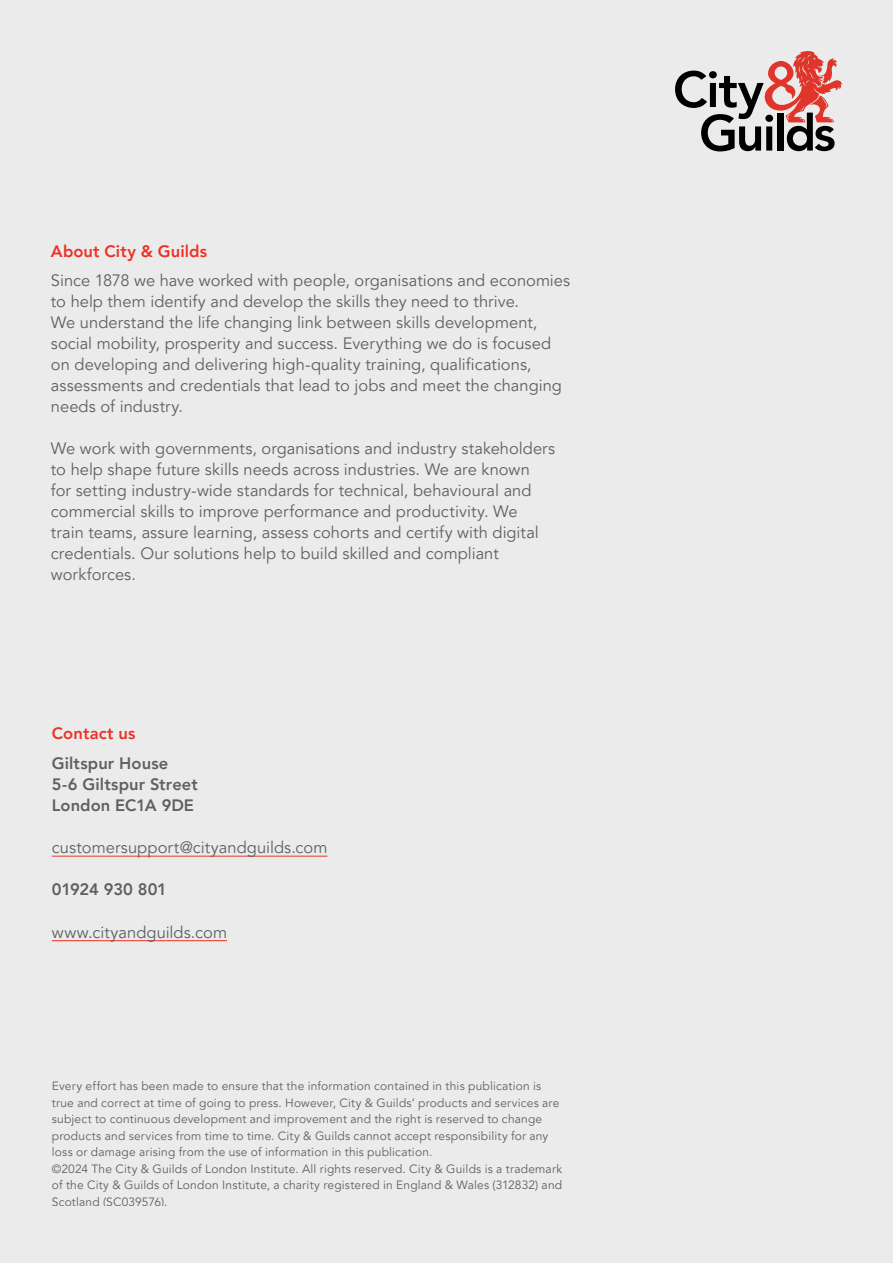
<style>
.page{position:relative;width:893px;height:1263px;background:#ebebec}
.page>*{position:absolute;margin:0;border:0;box-sizing:border-box;transform-origin:0 0}
.t1{font:16.5px/21px "Avenir LT Pro";color:#5d6162}
.t2{font:800 16.5px/21px "Avenir LT Pro";letter-spacing:.005em;color:#5d6162}
.t3{font:800 16.5px "Avenir LT Pro";letter-spacing:.005em;color:#ee3124}
.t4{font:800 16.5px "Avenir LT Pro";letter-spacing:-.015em;color:#5d6162}
.t5{font:12px/16.5px "Avenir LT Pro";letter-spacing:.015em;color:#5d6162}
</style>
<div class="page">
<hr style="left:52px;top:856px;width:275px;height:1px;background:#ee3124">
<hr style="left:52px;top:940px;width:175px;height:1px;background:#ee3124">
<svg style="left:675px;top:51px;width:167px;height:100px"></svg>
<p class="t3" style="left:51px;top:241px;width:158px">About City &amp; Guilds</p>
<p class="t1" style="left:51px;top:270px;width:521px">Since 1878 we have worked with people, organisations and economies to help them identify and develop the skills they need to thrive.<br>We understand the life changing link between skills development, social mobility, prosperity and success. Everything we do is focused on developing and delivering high-quality training, qualifications, assessments and credentials that lead to jobs and meet the changing needs of industry.</p>
<p class="t1" style="left:51px;top:438px;width:506px">We work with governments, organisations and industry stakeholders to help shape future skills needs across industries. We are known<br>for setting industry-wide standards for technical, behavioural and commercial skills to improve performance and productivity. We<br>train teams, assure learning, assess cohorts and certify with digital credentials. Our solutions help to build skilled and compliant workforces.</p>
<p class="t3" style="left:52px;top:724px;width:85px">Contact us</p>
<p class="t2" style="left:52px;top:753px;width:148px">Giltspur House<br>5-6 Giltspur Street<br>London EC1A 9DE</p>
<p class="t1" style="left:52px;top:837px;width:277px">customersupport@cityandguilds.com</p>
<p class="t4" style="left:52px;top:880px;width:117px">01924 930 801</p>
<p class="t1" style="left:52px;top:922px;width:177px">www.cityandguilds.com</p>
<p class="t5" style="left:52px;top:1078px;width:512px">Every effort has been made to ensure that the information contained in this publication is true and correct at time of going to press. However, City &amp; Guilds’ products and services are subject to continuous development and improvement and the right is reserved to change products and services from time to time. City &amp; Guilds cannot accept responsibility for any loss or damage arising from the use of information in this publication.<br>©2024 The City &amp; Guilds of London Institute. All rights reserved. City &amp; Guilds is a trademark of the City &amp; Guilds of London Institute, a charity registered in England &amp; Wales (312832) and Scotland (SC039576).</p>
</div>
